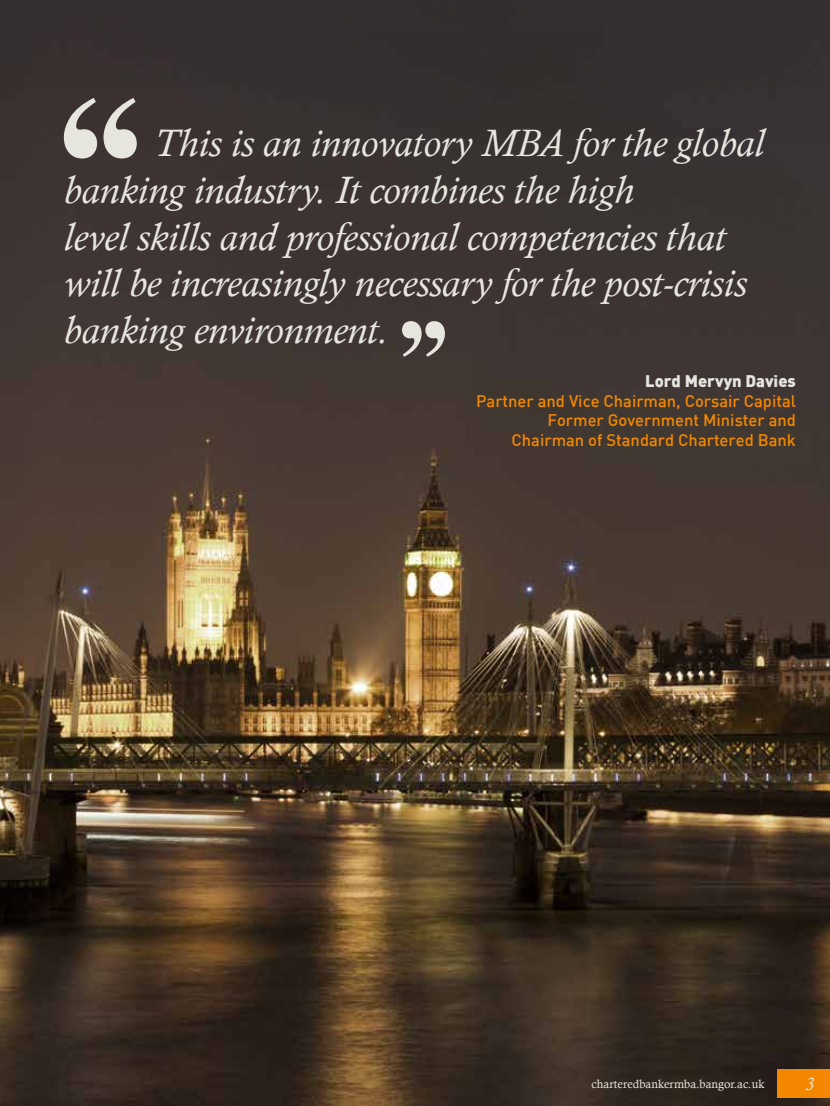
<style>
.page{position:relative;width:830px;height:1106px;background:#fff}
.page>*{position:absolute;margin:0;border:0;box-sizing:border-box;transform-origin:0 0}
.t1{font:italic 39px/46.8px "Calisto";color:#e6e6df}
.t2{font:italic 18px "Calisto";color:#e6e6df}
.t3{font:500 16.5px/19.8px "DIN";color:#f38800;text-align:right}
.t4{font:800 16.5px "DIN";color:#e6e6df}
.t5{font:12px "Calisto";color:#e6e6df}
</style>
<div class="page">
<img style="left:0;top:0;width:829px;height:1106px">
<svg style="left:64px;top:98px;width:73px;height:60px"></svg>
<svg style="left:402px;top:321px;width:43px;height:36px"></svg>
<div style="left:776px;top:1069px;width:53px;height:29px;background:#f38800"></div>
<p class="t1" style="left:64px;top:119px;width:701px;text-indent:89px">This is an innovatory MBA for the global banking industry. It combines the high<br>level skills and professional competencies that will be increasingly necessary for the post-crisis banking environment.</p>
<p class="t4" style="left:644px;top:370px;width:152px">Lord Mervyn Davies</p>
<p class="t3" style="left:476px;top:390px;width:321px">Partner and Vice Chairman, Corsair Capital<br>Former Government Minister and<br>Chairman of Standard Chartered Bank</p>
<p class="t5" style="left:591px;top:1076px;width:174px">charteredbankermba.bangor.ac.uk</p>
<p class="t2" style="left:805px;top:1073px;width:10px">3</p>
</div>
